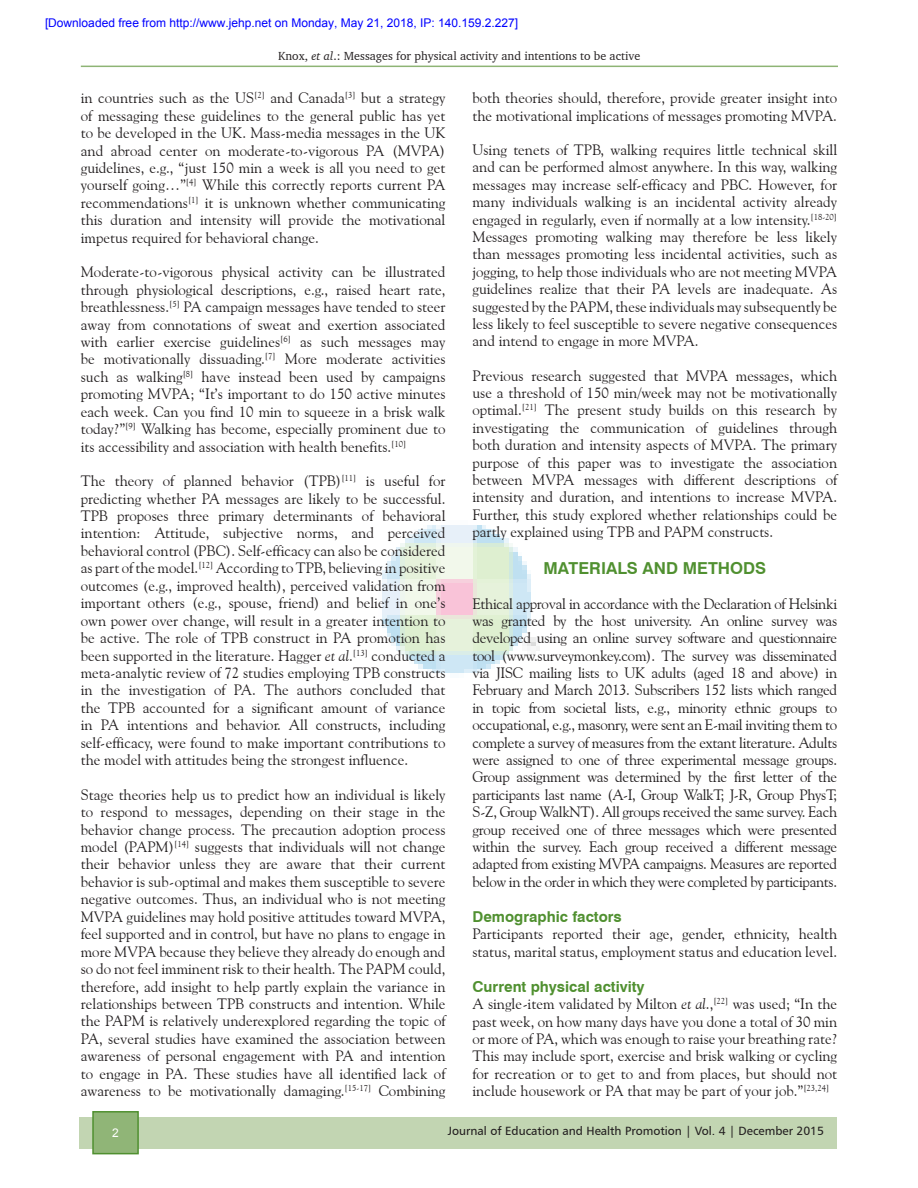
<style>
.page{position:relative;width:918px;height:1188px;background:#fff}
.page>*{position:absolute;margin:0;border:0;box-sizing:border-box;transform-origin:0 0}
.t1{font:700 16.5px "Swiss 721 BT";color:#509030}
.t2{font:15px/17.4px "Goudy Old Style BT";color:#231f20;text-align:justify}
.t3{font:700 15px "Swiss 721 BT";color:#509030}
.t4{font:12px "Arial";color:#00f}
.t5{font:12px "Charter BT";color:#231f20}
.t6{font:12px "Humanist 777 BT Roman B";color:#231f20}
.t7{font:12px "Arial";color:#fff}
.s1{font-style:italic}
</style>
<div class="page">
<img style="left:382px;top:525px;width:158px;height:148px">
<hr style="left:81px;top:66px;width:757px;height:1px;background:#8eb475">
<div style="left:80px;top:1117px;width:757px;height:31px;background:#c2d5b2"></div>
<div style="left:92px;top:1111px;width:47px;height:43px;background:#90b577;border:2px solid #509030"></div>
<p class="t4" style="left:45px;top:16px;width:475px">[Downloaded free from http://www.jehp.net on Monday, May 21, 2018, IP: 140.159.2.227]</p>
<p class="t5" style="left:278px;top:49px;width:364px">Knox, <span class="s1">et al</span>.: Messages for physical activity and intentions to be active</p>
<p class="t2" style="left:81px;top:89px;width:366px">in countries such as the US<sup>[2]</sup> and Canada<sup>[3]</sup> but a strategy of messaging these guidelines to the general public has yet to be developed in the UK. Mass‑media messages in the UK and abroad center on moderate‑to‑vigorous PA (MVPA) guidelines, e.g., “just 150 min a week is all you need to get yourself going…”<sup>[4]</sup> While this correctly reports current PA recommendations<sup>[1]</sup> it is unknown whether communicating this duration and intensity will provide the motivational impetus required for behavioral change.</p>
<p class="t2" style="left:81px;top:263px;width:366px">Moderate‑to‑vigorous physical activity can be illustrated through physiological descriptions, e.g., raised heart rate, breathlessness.<sup>[5]</sup> PA campaign messages have tended to steer away from connotations of sweat and exertion associated with earlier exercise guidelines<sup>[6]</sup> as such messages may be motivationally dissuading.<sup>[7]</sup> More moderate activities such as walking<sup>[8]</sup> have instead been used by campaigns promoting MVPA; “It’s important to do 150 active minutes each week. Can you find 10 min to squeeze in a brisk walk today?”<sup>[9]</sup> Walking has become, especially prominent due to its accessibility and association with health benefits.<sup>[10]</sup></p>
<p class="t2" style="left:81px;top:472px;width:366px">The theory of planned behavior (TPB)<sup>[11]</sup> is useful for predicting whether PA messages are likely to be successful.<br>TPB proposes three primary determinants of behavioral intention: Attitude, subjective norms, and perceived behavioral control (PBC). Self‑efficacy can also be considered as part of the model.<sup>[12]</sup> According to TPB, believing in positive outcomes (e.g., improved health), perceived validation from important others (e.g., spouse, friend) and belief in one’s own power over change, will result in a greater intention to be active. The role of TPB construct in PA promotion has been supported in the literature. Hagger <span class="s1">et al</span>.<sup>[13]</sup> conducted a meta‑analytic review of 72 studies employing TPB constructs in the investigation of PA. The authors concluded that the TPB accounted for a significant amount of variance in PA intentions and behavior. All constructs, including self‑efficacy, were found to make important contributions to the model with attitudes being the strongest influence.</p>
<p class="t2" style="left:81px;top:785px;width:366px">Stage theories help us to predict how an individual is likely to respond to messages, depending on their stage in the behavior change process. The precaution adoption process model (PAPM)<sup>[14]</sup> suggests that individuals will not change their behavior unless they are aware that their current behavior is sub‑optimal and makes them susceptible to severe negative outcomes. Thus, an individual who is not meeting MVPA guidelines may hold positive attitudes toward MVPA, feel supported and in control, but have no plans to engage in more MVPA because they believe they already do enough and so do not feel imminent risk to their health. The PAPM could, therefore, add insight to help partly explain the variance in relationships between TPB constructs and intention. While the PAPM is relatively underexplored regarding the topic of PA, several studies have examined the association between awareness of personal engagement with PA and intention to engage in PA. These studies have all identified lack of awareness to be motivationally damaging.<sup>[15‑17]</sup> Combining</p>
<p class="t2" style="left:472px;top:89px;width:366px">both theories should, therefore, provide greater insight into the motivational implications of messages promoting MVPA.</p>
<p class="t2" style="left:472px;top:141px;width:366px">Using tenets of TPB, walking requires little technical skill and can be performed almost anywhere. In this way, walking messages may increase self‑efficacy and PBC. However, for many individuals walking is an incidental activity already engaged in regularly, even if normally at a low intensity.<sup>[18‑20] </sup>Messages promoting walking may therefore be less likely than messages promoting less incidental activities, such as jogging, to help those individuals who are not meeting MVPA guidelines realize that their PA levels are inadequate. As suggested by the PAPM, these individuals may subsequently be less likely to feel susceptible to severe negative consequences and intend to engage in more MVPA.</p>
<p class="t2" style="left:472px;top:367px;width:366px">Previous research suggested that MVPA messages, which use a threshold of 150 min/week may not be motivationally optimal.<sup>[21]</sup> The present study builds on this research by investigating the communication of guidelines through both duration and intensity aspects of MVPA. The primary purpose of this paper was to investigate the association between MVPA messages with different descriptions of intensity and duration, and intentions to increase MVPA.<br>Further, this study explored whether relationships could be partly explained using TPB and PAPM constructs.</p>
<p class="t1" style="left:544px;top:558px;width:224px">MATERIALS AND METHODS</p>
<p class="t2" style="left:472px;top:594px;width:366px">Ethical approval in accordance with the Declaration of Helsinki was granted by the host university. An online survey was developed using an online survey software and questionnaire tool (www.surveymonkey.com). The survey was disseminated via JISC mailing lists to UK adults (aged 18 and above) in February and March 2013. Subscribers 152 lists which ranged in topic from societal lists, e.g., minority ethnic groups to occupational, e.g., masonry, were sent an E‑mail inviting them to complete a survey of measures from the extant literature. Adults were assigned to one of three experimental message groups.<br>Group assignment was determined by the first letter of the participants last name (A‑I, Group WalkT; J‑R, Group PhysT; S‑Z, Group WalkNT). All groups received the same survey. Each group received one of three messages which were presented within the survey. Each group received a different message adapted from existing MVPA campaigns. Measures are reported below in the order in which they were completed by participants.</p>
<p class="t3" style="left:472px;top:907px;width:151px">Demographic factors</p>
<p class="t2" style="left:472px;top:925px;width:366px">Participants reported their age, gender, ethnicity, health status, marital status, employment status and education level.</p>
<p class="t3" style="left:472px;top:977px;width:174px">Current physical activity</p>
<p class="t2" style="left:472px;top:995px;width:366px">A single‑item validated by Milton <span class="s1">et al</span>.,<sup>[22]</sup> was used; “In the past week, on how many days have you done a total of 30 min or more of PA, which was enough to raise your breathing rate?<br>This may include sport, exercise and brisk walking or cycling for recreation or to get to and from places, but should not include housework or PA that may be part of your job.”<sup>[23,24]</sup></p>
<p class="t7" style="left:112px;top:1125px;width:8px">2</p>
<p class="t6" style="left:448px;top:1123px;width:378px">Journal of Education and Health Promotion | Vol. 4 | December 2015</p>
</div>
